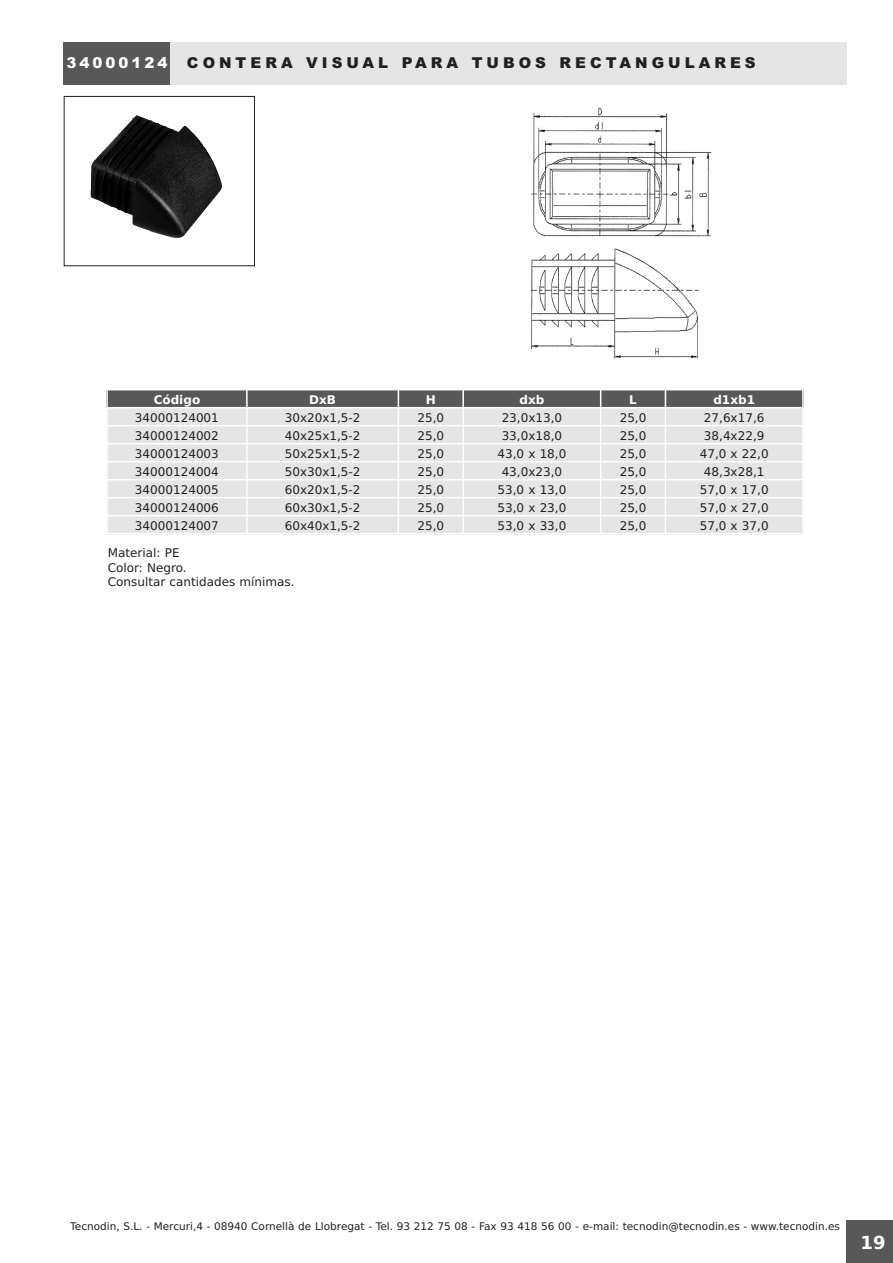
<style>
.page{position:relative;width:893px;height:1263px;background:#fff}
.page>*{position:absolute;margin:0;border:0;box-sizing:border-box;transform-origin:0 0}
.t1{font:700 18px "Bitstream Vera Sans";color:#fff}
.t2{font:900 15px "Arial";letter-spacing:.265em;color:#231f20}
.t3{font:900 15px "Arial";letter-spacing:.2em;color:#fff}
.t4{font:12px/14.4px "Bitstream Vera Sans";color:#231f20}
.t5{font:700 12px "Bitstream Vera Sans";color:#fff}
.t6{font:10.5px "Bitstream Vera Sans";color:#231f20}
</style>
<div class="page">
<div style="left:846px;top:1220px;width:47px;height:43px;background:#585858"></div>
<div style="left:64px;top:43px;width:782px;height:42px;background:#e5e5e5"></div>
<div style="left:64px;top:43px;width:106px;height:42px;background:#585858"></div>
<img style="left:530px;top:107px;width:182px;height:252px">
<img style="left:167px;top:126px;width:55px;height:65px">
<div style="left:64px;top:96px;width:191px;height:170px;border:1px solid #1d1d1d"></div>
<div style="left:106px;top:389px;width:141px;height:19px;background:#585858"></div>
<div style="left:247px;top:389px;width:151px;height:19px;background:#585858"></div>
<div style="left:398px;top:389px;width:65px;height:19px;background:#585858"></div>
<div style="left:463px;top:389px;width:138px;height:19px;background:#585858"></div>
<div style="left:601px;top:389px;width:64px;height:19px;background:#585858"></div>
<div style="left:665px;top:389px;width:139px;height:19px;background:#585858"></div>
<div style="left:106px;top:408px;width:141px;height:18px;background:#e5e5e5"></div>
<div style="left:247px;top:408px;width:151px;height:18px;background:#e5e5e5"></div>
<div style="left:398px;top:408px;width:65px;height:18px;background:#e5e5e5"></div>
<div style="left:463px;top:408px;width:138px;height:18px;background:#e5e5e5"></div>
<div style="left:601px;top:408px;width:64px;height:18px;background:#e5e5e5"></div>
<div style="left:665px;top:408px;width:139px;height:18px;background:#e5e5e5"></div>
<div style="left:106px;top:426px;width:141px;height:18px;background:#e5e5e5"></div>
<div style="left:247px;top:426px;width:151px;height:18px;background:#e5e5e5"></div>
<div style="left:398px;top:426px;width:65px;height:18px;background:#e5e5e5"></div>
<div style="left:463px;top:426px;width:138px;height:18px;background:#e5e5e5"></div>
<div style="left:601px;top:426px;width:64px;height:18px;background:#e5e5e5"></div>
<div style="left:665px;top:426px;width:139px;height:18px;background:#e5e5e5"></div>
<div style="left:106px;top:444px;width:141px;height:18px;background:#e5e5e5"></div>
<div style="left:247px;top:444px;width:151px;height:18px;background:#e5e5e5"></div>
<div style="left:398px;top:444px;width:65px;height:18px;background:#e5e5e5"></div>
<div style="left:463px;top:444px;width:138px;height:18px;background:#e5e5e5"></div>
<div style="left:601px;top:444px;width:64px;height:18px;background:#e5e5e5"></div>
<div style="left:665px;top:444px;width:139px;height:18px;background:#e5e5e5"></div>
<div style="left:106px;top:462px;width:141px;height:18px;background:#e5e5e5"></div>
<div style="left:247px;top:462px;width:151px;height:18px;background:#e5e5e5"></div>
<div style="left:398px;top:462px;width:65px;height:18px;background:#e5e5e5"></div>
<div style="left:463px;top:462px;width:138px;height:18px;background:#e5e5e5"></div>
<div style="left:601px;top:462px;width:64px;height:18px;background:#e5e5e5"></div>
<div style="left:665px;top:462px;width:139px;height:18px;background:#e5e5e5"></div>
<div style="left:106px;top:480px;width:141px;height:18px;background:#e5e5e5"></div>
<div style="left:247px;top:480px;width:151px;height:18px;background:#e5e5e5"></div>
<div style="left:398px;top:480px;width:65px;height:18px;background:#e5e5e5"></div>
<div style="left:463px;top:480px;width:138px;height:18px;background:#e5e5e5"></div>
<div style="left:601px;top:480px;width:64px;height:18px;background:#e5e5e5"></div>
<div style="left:665px;top:480px;width:139px;height:18px;background:#e5e5e5"></div>
<div style="left:106px;top:498px;width:141px;height:18px;background:#e5e5e5"></div>
<div style="left:247px;top:498px;width:151px;height:18px;background:#e5e5e5"></div>
<div style="left:398px;top:498px;width:65px;height:18px;background:#e5e5e5"></div>
<div style="left:463px;top:498px;width:138px;height:18px;background:#e5e5e5"></div>
<div style="left:601px;top:498px;width:64px;height:18px;background:#e5e5e5"></div>
<div style="left:665px;top:498px;width:139px;height:18px;background:#e5e5e5"></div>
<div style="left:106px;top:516px;width:141px;height:18px;background:#e5e5e5"></div>
<div style="left:247px;top:516px;width:151px;height:18px;background:#e5e5e5"></div>
<div style="left:398px;top:516px;width:65px;height:18px;background:#e5e5e5"></div>
<div style="left:463px;top:516px;width:138px;height:18px;background:#e5e5e5"></div>
<div style="left:601px;top:516px;width:64px;height:18px;background:#e5e5e5"></div>
<div style="left:665px;top:516px;width:139px;height:18px;background:#e5e5e5"></div>
<hr style="left:106px;top:389px;width:2px;height:145px;background:#fff">
<hr style="left:246px;top:389px;width:2px;height:145px;background:#fff">
<hr style="left:398px;top:389px;width:1px;height:145px;background:#fff">
<hr style="left:462px;top:389px;width:2px;height:145px;background:#fff">
<hr style="left:600px;top:389px;width:1px;height:145px;background:#fff">
<hr style="left:665px;top:389px;width:1px;height:145px;background:#fff">
<hr style="left:802px;top:389px;width:2px;height:145px;background:#fff">
<hr style="left:106px;top:389px;width:698px;height:1px;background:#fff">
<hr style="left:106px;top:407px;width:698px;height:1px;background:#fff">
<hr style="left:106px;top:425px;width:698px;height:1px;background:#fff">
<hr style="left:106px;top:443px;width:698px;height:1px;background:#fff">
<hr style="left:106px;top:461px;width:698px;height:1px;background:#fff">
<hr style="left:106px;top:479px;width:698px;height:1px;background:#fff">
<hr style="left:106px;top:497px;width:698px;height:1px;background:#fff">
<hr style="left:106px;top:515px;width:698px;height:1px;background:#fff">
<hr style="left:106px;top:533px;width:698px;height:1px;background:#fff">
<p class="t3" style="left:66px;top:54px;width:103px">34000124</p>
<p class="t2" style="left:187px;top:54px;width:570px">CONTERA VISUAL PARA TUBOS RECTANGULARES</p>
<p class="t5" style="left:154px;top:393px;width:48px">Código</p>
<p class="t5" style="left:309px;top:393px;width:28px">DxB</p>
<p class="t5" style="left:426px;top:393px;width:12px">H</p>
<p class="t5" style="left:519px;top:393px;width:26px">dxb</p>
<p class="t5" style="left:629px;top:393px;width:9px">L</p>
<p class="t5" style="left:713px;top:393px;width:43px">d1xb1</p>
<p class="t4" style="left:135px;top:411px;width:85px">34000124001</p>
<p class="t4" style="left:285px;top:411px;width:77px">30x20x1,5-2</p>
<p class="t4" style="left:417px;top:411px;width:28px">25,0</p>
<p class="t4" style="left:502px;top:411px;width:62px">23,0x13,0</p>
<p class="t4" style="left:620px;top:411px;width:28px">25,0</p>
<p class="t4" style="left:704px;top:411px;width:62px">27,6x17,6</p>
<p class="t4" style="left:135px;top:429px;width:85px">34000124002</p>
<p class="t4" style="left:285px;top:429px;width:77px">40x25x1,5-2</p>
<p class="t4" style="left:417px;top:429px;width:28px">25,0</p>
<p class="t4" style="left:502px;top:429px;width:62px">33,0x18,0</p>
<p class="t4" style="left:620px;top:429px;width:28px">25,0</p>
<p class="t4" style="left:704px;top:429px;width:62px">38,4x22,9</p>
<p class="t4" style="left:135px;top:447px;width:85px">34000124003</p>
<p class="t4" style="left:285px;top:447px;width:77px">50x25x1,5-2</p>
<p class="t4" style="left:417px;top:447px;width:28px">25,0</p>
<p class="t4" style="left:497px;top:447px;width:70px">43,0 x 18,0</p>
<p class="t4" style="left:620px;top:447px;width:28px">25,0</p>
<p class="t4" style="left:700px;top:447px;width:70px">47,0 x 22,0</p>
<p class="t4" style="left:135px;top:465px;width:85px">34000124004</p>
<p class="t4" style="left:285px;top:465px;width:77px">50x30x1,5-2</p>
<p class="t4" style="left:417px;top:465px;width:28px">25,0</p>
<p class="t4" style="left:502px;top:465px;width:62px">43,0x23,0</p>
<p class="t4" style="left:620px;top:465px;width:28px">25,0</p>
<p class="t4" style="left:704px;top:465px;width:62px">48,3x28,1</p>
<p class="t4" style="left:135px;top:483px;width:85px">34000124005</p>
<p class="t4" style="left:285px;top:483px;width:77px">60x20x1,5-2</p>
<p class="t4" style="left:417px;top:483px;width:28px">25,0</p>
<p class="t4" style="left:497px;top:483px;width:70px">53,0 x 13,0</p>
<p class="t4" style="left:620px;top:483px;width:28px">25,0</p>
<p class="t4" style="left:700px;top:483px;width:70px">57,0 x 17,0</p>
<p class="t4" style="left:135px;top:501px;width:85px">34000124006</p>
<p class="t4" style="left:285px;top:501px;width:77px">60x30x1,5-2</p>
<p class="t4" style="left:417px;top:501px;width:28px">25,0</p>
<p class="t4" style="left:497px;top:501px;width:70px">53,0 x 23,0</p>
<p class="t4" style="left:620px;top:501px;width:28px">25,0</p>
<p class="t4" style="left:700px;top:501px;width:70px">57,0 x 27,0</p>
<p class="t4" style="left:135px;top:519px;width:85px">34000124007</p>
<p class="t4" style="left:285px;top:519px;width:77px">60x40x1,5-2</p>
<p class="t4" style="left:417px;top:519px;width:28px">25,0</p>
<p class="t4" style="left:497px;top:519px;width:70px">53,0 x 33,0</p>
<p class="t4" style="left:620px;top:519px;width:28px">25,0</p>
<p class="t4" style="left:700px;top:519px;width:70px">57,0 x 37,0</p>
<p class="t4" style="left:108px;top:546px;width:188px">Material: PE<br>Color: Negro.<br>Consultar cantidades mínimas.</p>
<p class="t6" style="left:70px;top:1220px;width:771px">Tecnodin, S.L. - Mercuri,4 - 08940 Cornellà de Llobregat - Tel. 93 212 75 08 - Fax 93 418 56 00 - e-mail: tecnodin@tecnodin.es - www.tecnodin.es</p>
<h1 class="t1" style="left:861px;top:1232px;width:27px">19</h1>
</div>
